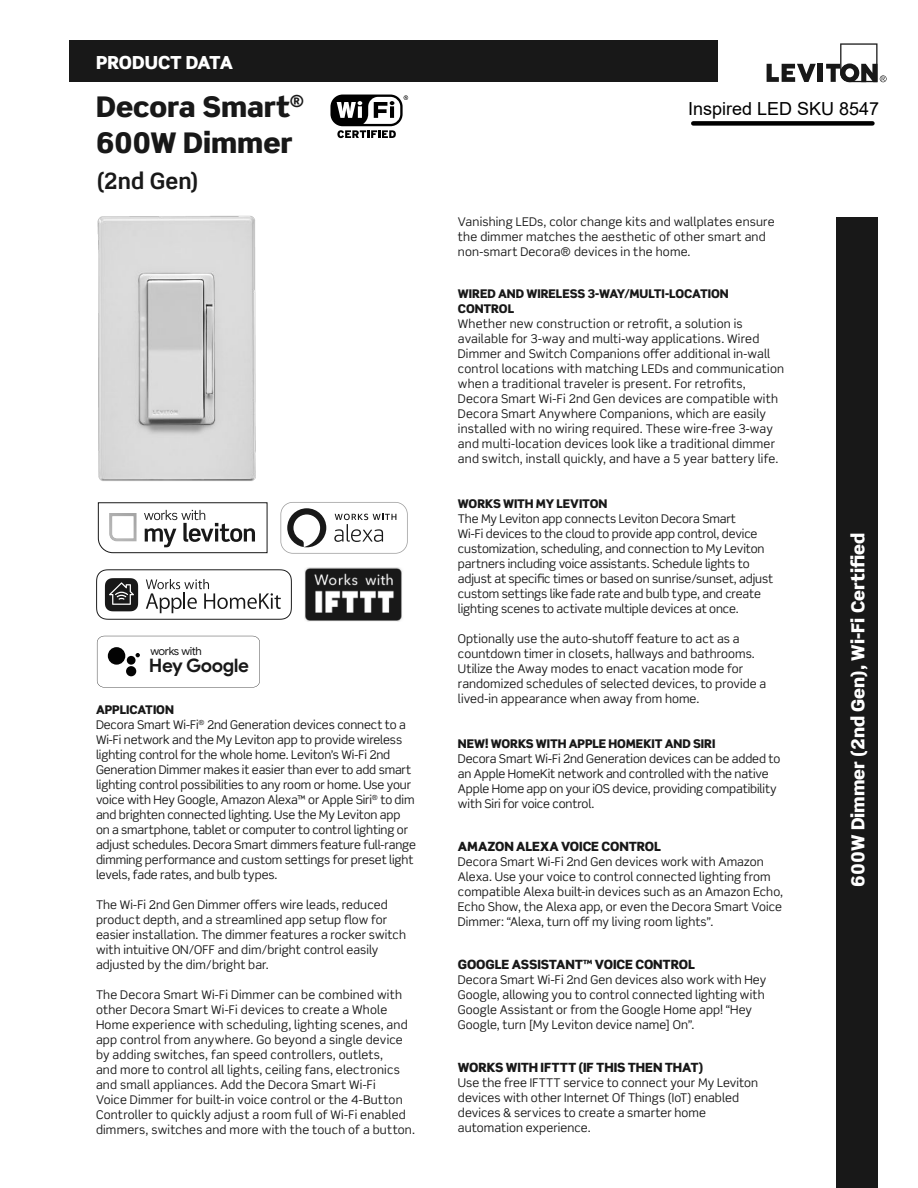
<style>
.page{position:relative;width:918px;height:1188px;background:#fff}
.page>*{position:absolute;margin:0;border:0;box-sizing:border-box;transform-origin:0 0}
.t1{font:900 28.5px/36px "Scene Std";color:#181818}
.t2{font:700 22.5px "Scene Std";letter-spacing:-.005em;color:#181818}
.t3{font:700 18.6px "Google Sans";letter-spacing:-.025em;color:#181818}
.t4{font:900 18px "Scene Std";color:#fff}
.t5{font:18px "Arial";color:#000}
.t6{font:900 18px "Scene Std";letter-spacing:-.02em;color:#fff}
.t7{font:900 12.75px "Scene Std";letter-spacing:-.01em;color:#181818}
.t8{font:12px/15px "Scene Std";letter-spacing:.005em;color:#181818}
.t9{font:900 12px/15px "Scene Std";letter-spacing:-.005em;color:#181818}
.t10{font:11.25px "Google Sans";letter-spacing:-.04em;color:#181818}
.s1{font-weight:900}
</style>
<div class="page">
<div style="left:69px;top:41px;width:648px;height:41px;background:#181818"></div>
<div style="left:836px;top:217px;width:41px;height:971px;background:#181818"></div>
<svg style="left:767px;top:64px;width:49px;height:18px"></svg>
<div style="left:818px;top:64px;width:5px;height:18px;background:#181818"></div>
<svg style="left:826px;top:43px;width:61px;height:39px"></svg>
<img style="left:97px;top:215px;width:159px;height:266px">
<svg style="left:337px;top:130px;width:59px;height:8px"></svg>
<div style="left:330px;top:95px;width:73px;height:31px;background:#000;border-radius:12px"></div>
<svg style="left:337px;top:95px;width:71px;height:29px"></svg>
<svg style="left:97px;top:636px;width:163px;height:52px"></svg>
<div style="left:127px;top:656px;width:9px;height:9px;background:#030303;border-radius:50%"></div>
<div style="left:126px;top:666px;width:10px;height:10px;background:#030303;border-radius:50%"></div>
<div style="left:108px;top:647px;width:17px;height:18px;background:#030303;border-radius:50%"></div>
<svg style="left:97px;top:502px;width:171px;height:52px"></svg>
<svg style="left:98px;top:502px;width:169px;height:51px"></svg>
<svg style="left:96px;top:569px;width:196px;height:51px"></svg>
<img style="left:304px;top:567px;width:98px;height:55px">
<svg style="left:280px;top:502px;width:128px;height:52px"></svg>
<div style="left:693px;top:121px;width:179px;height:5px;background:#000"></div>
<h3 class="t6" style="left:96px;top:55px;width:138px">PRODUCT DATA</h3>
<h1 class="t1" style="left:96px;top:90px;width:210px">Decora Smart<sup>®<br></sup>600W Dimmer</h1>
<h2 class="t2" style="left:96px;top:171px;width:104px">(2nd Gen)</h2>
<p class="t10" style="left:150px;top:644px;width:53px">works with</p>
<h3 class="t3" style="left:149px;top:658px;width:102px">Hey Google</h3>
<p class="t8" style="left:96px;top:703px;width:322px"><span class="s1">APPLICATION<br></span>Decora Smart Wi-Fi<sup>®</sup> 2nd Generation devices connect to a Wi-Fi network and the My Leviton app to provide wireless lighting control for the whole home. Leviton’s Wi-Fi 2nd Generation Dimmer makes it easier than ever to add smart lighting control possibilities to any room or home. Use your voice with Hey Google, Amazon Alexa™ or Apple Siri<sup>®</sup> to dim and brighten connected lighting. Use the My Leviton app on a smartphone, tablet or computer to control lighting or adjust schedules. Decora Smart dimmers feature full-range dimming performance and custom settings for preset light levels, fade rates, and bulb types.</p>
<p class="t8" style="left:96px;top:898px;width:312px">The Wi-Fi 2nd Gen Dimmer offers wire leads, reduced product depth, and a streamlined app setup flow for easier installation. The dimmer features a rocker switch with intuitive ON/OFF and dim/bright control easily adjusted by the dim/bright bar.</p>
<p class="t8" style="left:96px;top:988px;width:321px">The Decora Smart Wi-Fi Dimmer can be combined with other Decora Smart Wi-Fi devices to create a Whole Home experience with scheduling, lighting scenes, and app control from anywhere. Go beyond a single device by adding switches, fan speed controllers, outlets,<br>and more to control all lights, ceiling fans, electronics and small appliances. Add the Decora Smart Wi-Fi<br>Voice Dimmer for built-in voice control or the 4-Button Controller to quickly adjust a room full of Wi-Fi enabled dimmers, switches and more with the touch of a button.</p>
<h3 class="t5" style="left:688px;top:102px;width:193px">Inspired LED SKU 8547</h3>
<p class="t8" style="left:458px;top:216px;width:318px">Vanishing LEDs, color change kits and wallplates ensure the dimmer matches the aesthetic of other smart and non-smart Decora® devices in the home.</p>
<p class="t9" style="left:458px;top:287px;width:272px">WIRED AND WIRELESS 3-WAY/MULTI-LOCATION<br>CONTROL</p>
<p class="t8" style="left:458px;top:318px;width:328px">Whether new construction or retrofit, a solution is available for 3-way and multi-way applications. Wired Dimmer and Switch Companions offer additional in-wall control locations with matching LEDs and communication when a traditional traveler is present. For retrofits, Decora Smart Wi-Fi 2nd Gen devices are compatible with Decora Smart Anywhere Companions, which are easily installed with no wiring required. These wire-free 3-way and multi-location devices look like a traditional dimmer and switch, install quickly, and have a 5 year battery life.</p>
<p class="t9" style="left:458px;top:497px;width:151px">WORKS WITH MY LEVITON</p>
<p class="t8" style="left:458px;top:513px;width:317px">The My Leviton app connects Leviton Decora Smart<br>Wi-Fi devices to the cloud to provide app control, device customization, scheduling, and connection to My Leviton partners including voice assistants. Schedule lights to adjust at specific times or based on sunrise/sunset, adjust custom settings like fade rate and bulb type, and create lighting scenes to activate multiple devices at once.</p>
<p class="t8" style="left:458px;top:633px;width:310px">Optionally use the auto-shutoff feature to act as a countdown timer in closets, hallways and bathrooms.<br>Utilize the Away modes to enact vacation mode for randomized schedules of selected devices, to provide a lived-in appearance when away from home.</p>
<p class="t9" style="left:458px;top:737px;width:259px">NEW! WORKS WITH APPLE HOMEKIT AND SIRI</p>
<p class="t8" style="left:458px;top:753px;width:324px">Decora Smart Wi-Fi 2nd Generation devices can be added to an Apple HomeKit network and controlled with the native Apple Home app on your iOS device, providing compatibility with Siri for voice control.</p>
<p class="t7" style="left:458px;top:841px;width:205px">AMAZON ALEXA VOICE CONTROL</p>
<p class="t8" style="left:458px;top:855px;width:327px">Decora Smart Wi-Fi 2nd Gen devices work with Amazon Alexa. Use your voice to control connected lighting from compatible Alexa built-in devices such as an Amazon Echo, Echo Show, the Alexa app, or even the Decora Smart Voice Dimmer: “Alexa, turn off my living room lights”.</p>
<p class="t7" style="left:458px;top:959px;width:239px">GOOGLE ASSISTANT™ VOICE CONTROL</p>
<p class="t8" style="left:458px;top:973px;width:310px">Decora Smart Wi-Fi 2nd Gen devices also work with Hey Google, allowing you to control connected lighting with Google Assistant or from the Google Home app! “Hey Google, turn [My Leviton device name] On”.</p>
<p class="t7" style="left:458px;top:1062px;width:247px">WORKS WITH IFTTT (IF THIS THEN THAT)</p>
<p class="t8" style="left:458px;top:1076px;width:302px">Use the free IFTTT service to connect your My Leviton devices with other Internet Of Things (IoT) enabled devices &amp; services to create a smarter home automation experience.</p>
<h3 class="t4" style="left:850px;top:887px;width:355px;rotate:-90deg">600W Dimmer (2nd Gen), Wi-Fi Certified</h3>
</div>
